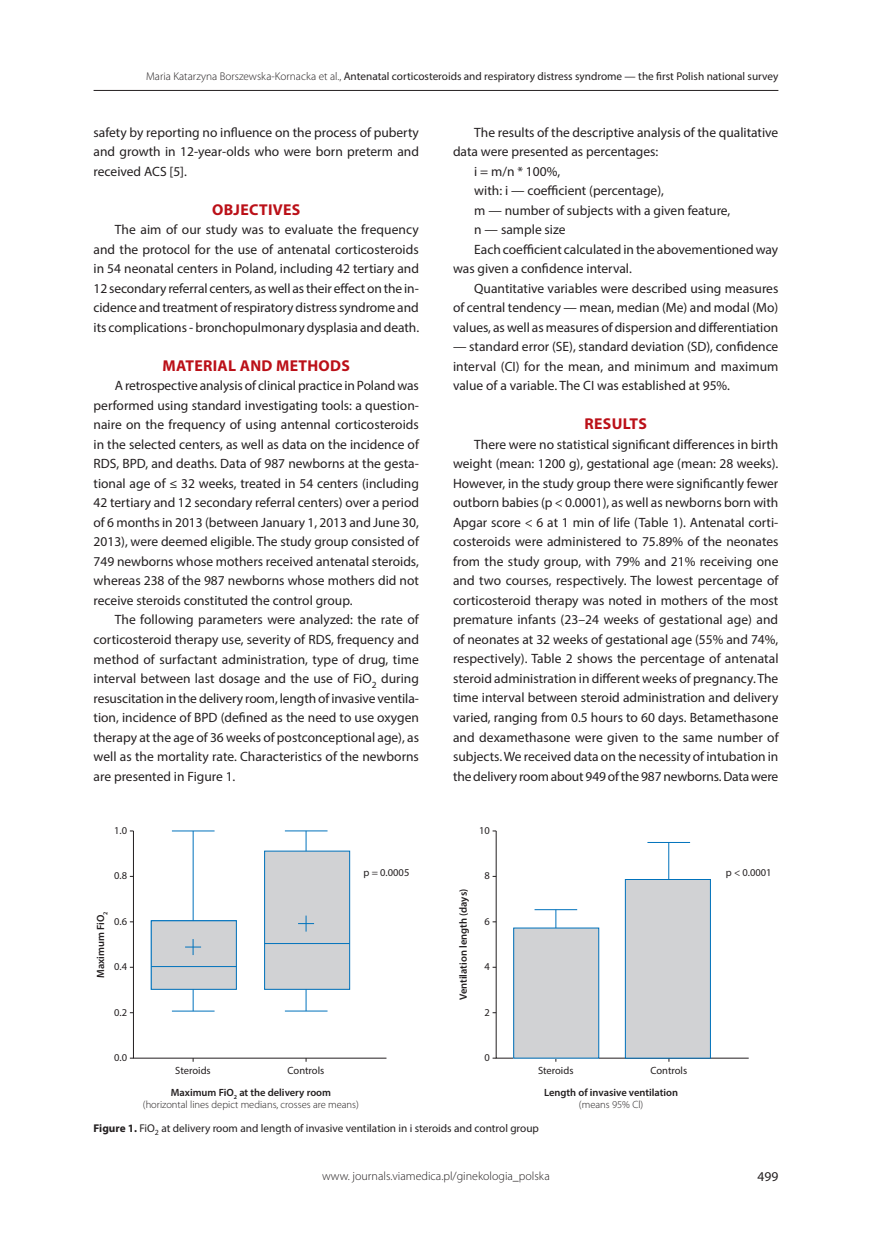
<style>
.page{position:relative;width:872px;height:1234px;background:#fff}
.page>*{position:absolute;margin:0;border:0;box-sizing:border-box;transform-origin:0 0}
._05_-_Srodtytul_1{font:700 15.75px "Myriad Pro";letter-spacing:.02em;color:#bb1018}
._08_-_Tekst{font:13.5px/19.5px "Myriad Pro";color:#231f20;text-align:justify}
._99_str_P{font:13.5px "Myriad Pro";color:#231f20}
.t1{font:300 12px "Myriad Pro";color:#231f20}
._21_-_Rycina_-_podpi{font:11.25px "Myriad Pro";color:#231f20}
.t2{font:300 10.5px/12.6px "Myriad Pro";color:#231f20;text-align:center}
.t3{font:10.5px "Myriad Pro";color:#231f20}
.t4{font:600 10.5px/12.6px "Myriad Pro";color:#231f20;text-align:center}
.s1{font-weight:300}
.s2{font-weight:600}
.s3{font-weight:700}
</style>
<div class="page">
<hr style="left:94px;top:90px;width:684px;height:1px;background:#231f20">
<svg style="left:133px;top:830px;width:254px;height:228px"></svg>
<svg style="left:495px;top:830px;width:254px;height:228px"></svg>
<div style="left:151px;top:920px;width:85px;height:69px;background:#d1d2d4"></div>
<div style="left:151px;top:920px;width:86px;height:69px;border:1px solid #0072bc"></div>
<hr style="left:151px;top:965px;width:85px;height:1px;background:#0072bc">
<div style="left:264px;top:850px;width:86px;height:139px;background:#d1d2d4"></div>
<div style="left:264px;top:850px;width:86px;height:139px;border:1px solid #0072bc"></div>
<div style="left:513px;top:927px;width:86px;height:130px;background:#d1d2d4"></div>
<div style="left:513px;top:927px;width:86px;height:131px;border:1px solid #0072bc"></div>
<hr style="left:264px;top:942px;width:86px;height:1px;background:#0072bc">
<svg style="left:185px;top:939px;width:16px;height:15px"></svg>
<svg style="left:298px;top:915px;width:16px;height:16px"></svg>
<hr style="left:172px;top:830px;width:42px;height:1px;background:#0072bc">
<hr style="left:172px;top:1010px;width:42px;height:1px;background:#0072bc">
<hr style="left:193px;top:830px;width:1px;height:90px;background:#0072bc">
<svg style="left:193px;top:989px;width:1px;height:21px"></svg>
<hr style="left:285px;top:830px;width:42px;height:1px;background:#0072bc">
<hr style="left:285px;top:1010px;width:42px;height:1px;background:#0072bc">
<svg style="left:306px;top:830px;width:1px;height:20px"></svg>
<hr style="left:534px;top:909px;width:43px;height:1px;background:#0072bc">
<svg style="left:555px;top:909px;width:1px;height:18px"></svg>
<div style="left:625px;top:879px;width:85px;height:178px;background:#d1d2d4"></div>
<div style="left:625px;top:878px;width:86px;height:180px;border:1px solid #0072bc"></div>
<hr style="left:647px;top:841px;width:43px;height:1px;background:#0072bc">
<hr style="left:668px;top:842px;width:1px;height:37px;background:#0072bc">
<svg style="left:306px;top:989px;width:1px;height:21px"></svg>
<p class="_21_-_Rycina_-_podpi" style="left:146px;top:70px;width:634px"><span class="s1">Maria Katarzyna Borszewska-Kornacka et al.,</span> Antenatal corticosteroids and respiratory distress syndrome — the first Polish national survey</p>
<p class="_08_-_Tekst" style="left:94px;top:122px;width:327px">safety by reporting no influence on the process of puberty and growth in 12-year-olds who were born preterm and received ACS [5].</p>
<p class="_05_-_Srodtytul_1" style="left:212px;top:199px;width:90px">OBJECTIVES</p>
<p class="_08_-_Tekst" style="left:94px;top:219px;width:327px;text-indent:21px">The aim of our study was to evaluate the frequency and the protocol for the use of antenatal corticosteroids in 54 neonatal centers in Poland, including 42 tertiary and 12 secondary referral centers, as well as their effect on the in&shy;cidence and treatment of respiratory distress syndrome and its complications - bronchopulmonary dysplasia and death.</p>
<p class="_05_-_Srodtytul_1" style="left:162px;top:355px;width:189px">MATERIAL AND METHODS</p>
<p class="_08_-_Tekst" style="left:94px;top:376px;width:327px;text-indent:21px">A retrospective analysis of clinical practice in Poland was performed using standard investigating tools: a question&shy;naire on the frequency of using antennal corticosteroids in the selected centers, as well as data on the incidence of RDS, BPD, and deaths. Data of 987 newborns at the gesta&shy;tional age of ≤ 32 weeks, treated in 54 centers (including 42 tertiary and 12 secondary referral centers) over a period of 6 months in 2013 (between January 1, 2013 and June 30, 2013), were deemed eligible. The study group consisted of 749 newborns whose mothers received antenatal steroids, whereas 238 of the 987 newborns whose mothers did not receive steroids constituted the control group.</p>
<p class="_08_-_Tekst" style="left:94px;top:610px;width:327px;text-indent:21px">The following parameters were analyzed: the rate of corticosteroid therapy use, severity of RDS, frequency and method of surfactant administration, type of drug, time interval between last dosage and the use of FiO<sub>2</sub> during resuscitation in the delivery room, length of invasive ventila&shy;tion, incidence of BPD (defined as the need to use oxygen therapy at the age of 36 weeks of postconceptional age), as well as the mortality rate. Characteristics of the newborns are presented in Figure 1.</p>
<p class="t3" style="left:114px;top:823px;width:14px">1.0</p>
<p class="t3" style="left:114px;top:869px;width:14px">0.8</p>
<p class="t3" style="left:114px;top:914px;width:14px">0.6</p>
<p class="t3" style="left:114px;top:959px;width:14px">0.4</p>
<p class="t3" style="left:114px;top:1005px;width:14px">0.2</p>
<p class="t3" style="left:114px;top:1050px;width:14px">0.0</p>
<p class="t4" style="left:94px;top:977px;width:68px;rotate:-90deg">Maximum FiO<sub>2</sub></p>
<p class="t3" style="left:363px;top:866px;width:47px">p = 0.0005</p>
<p class="_08_-_Tekst" style="left:453px;top:122px;width:327px;text-indent:21px">The results of the descriptive analysis of the qualitative data were presented as percentages:</p>
<p class="_08_-_Tekst" style="left:474px;top:161px;width:87px">i = m/n * 100%,</p>
<p class="_08_-_Tekst" style="left:474px;top:180px;width:191px">with: i — coefficient (percentage),</p>
<p class="_08_-_Tekst" style="left:474px;top:200px;width:257px">m — number of subjects with a given feature,</p>
<p class="_08_-_Tekst" style="left:474px;top:219px;width:93px">n — sample size</p>
<p class="_08_-_Tekst" style="left:453px;top:239px;width:327px;text-indent:21px">Each coefficient calculated in the abovementioned way was given a confidence interval.</p>
<p class="_08_-_Tekst" style="left:453px;top:278px;width:327px;text-indent:21px">Quantitative variables were described using measures of central tendency — mean, median (Me) and modal (Mo) values, as well as measures of dispersion and differentiation</p>
<p class="_08_-_Tekst" style="left:453px;top:336px;width:327px">— standard error (SE), standard deviation (SD), confidence interval (CI) for the mean, and minimum and maximum value of a variable. The CI was established at 95%.</p>
<p class="_05_-_Srodtytul_1" style="left:584px;top:413px;width:64px">RESULTS</p>
<p class="_08_-_Tekst" style="left:453px;top:434px;width:327px;text-indent:21px">There were no statistical significant differences in birth weight (mean: 1200 g), gestational age (mean: 28 weeks).<br>However, in the study group there were significantly fewer outborn babies (p &lt; 0.0001), as well as newborns born with Apgar score &lt; 6 at 1 min of life (Table 1). Antenatal corti&shy;costeroids were administered to 75.89% of the neonates from the study group, with 79% and 21% receiving one and two courses, respectively. The lowest percentage of corticosteroid therapy was noted in mothers of the most premature infants (23–24 weeks of gestational age) and of neonates at 32 weeks of gestational age (55% and 74%, respectively). Table 2 shows the percentage of antenatal steroid administration in different weeks of pregnancy. The time interval between steroid administration and delivery varied, ranging from 0.5 hours to 60 days. Betamethasone and dexamethasone were given to the same number of subjects. We received data on the necessity of intubation in the delivery room about 949 of the 987 newborns. Data were</p>
<p class="t4" style="left:457px;top:999px;width:113px;rotate:-90deg">Ventilation length (days)</p>
<p class="t3" style="left:479px;top:823px;width:12px">10</p>
<p class="t3" style="left:484px;top:869px;width:7px">8</p>
<p class="t3" style="left:484px;top:914px;width:7px">6</p>
<p class="t3" style="left:484px;top:959px;width:7px">4</p>
<p class="t3" style="left:484px;top:1005px;width:7px">2</p>
<p class="t3" style="left:484px;top:1050px;width:7px">0</p>
<p class="t3" style="left:726px;top:865px;width:47px">p &lt; 0.0001</p>
<p class="t3" style="left:175px;top:1063px;width:37px">Steroids</p>
<p class="t3" style="left:288px;top:1063px;width:38px">Controls</p>
<p class="t3" style="left:538px;top:1063px;width:37px">Steroids</p>
<p class="t3" style="left:650px;top:1063px;width:38px">Controls</p>
<p class="t2" style="left:143px;top:1085px;width:217px"><span class="s2">Maximum FiO</span><sub>2</sub> <span class="s2">at the delivery room<br></span>(horizontal lines depict medians, crosses are means)</p>
<p class="t4" style="left:544px;top:1085px;width:136px">Length of invasive ventilation <span class="s1">(means 95% Cl)</span></p>
<p class="_21_-_Rycina_-_podpi" style="left:94px;top:1120px;width:447px"><span class="s3">Figure 1.</span> FiO<sub>2</sub> at delivery room and length of invasive ventilation in i steroids and control group</p>
<p class="t1" style="left:322px;top:1169px;width:229px">www. journals.viamedica.pl/ginekologia_polska</p>
<p class="_99_str_P" style="left:757px;top:1168px;width:22px">499</p>
</div>
